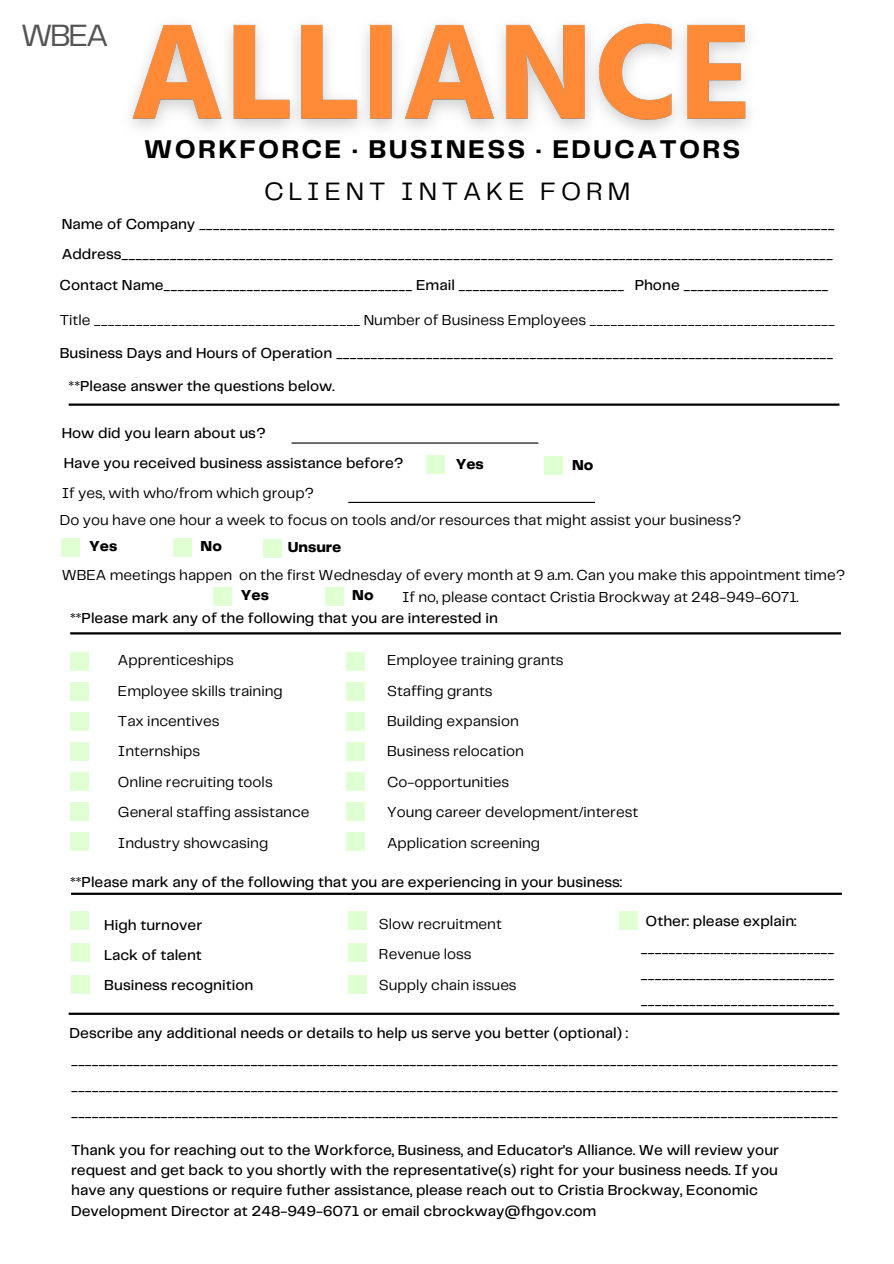
<style>
.page{position:relative;width:894px;height:1264px;background:#fff}
.page>*{position:absolute;margin:0;border:0;box-sizing:border-box;transform-origin:0 0}
.t1{font:31.95px "Telegraf";color:#545454}
.t2{font:700 26.7px "Telegraf";letter-spacing:.08em;color:#000}
.t3{font:26.1px "Telegraf";letter-spacing:.185em;color:#000}
.t4{font:500 15px/26px "Telegraf";color:#000;text-align:justify}
.t5{font:15px "Telegraf";color:#000}
.t6{font:800 15px "Telegraf";color:#000}
</style>
<div class="page">
<hr style="left:348px;top:502px;width:247px;height:1px;background:#000">
<hr style="left:70px;top:632px;width:770px;height:2px;background:#000">
<hr style="left:69px;top:403px;width:770px;height:3px;background:#000">
<hr style="left:69px;top:1012px;width:770px;height:2px;background:#000">
<div style="left:426px;top:455px;width:19px;height:19px;background:#e0ffd2"></div>
<div style="left:70px;top:911px;width:18px;height:18px;background:#e0ffd2"></div>
<div style="left:71px;top:975px;width:18px;height:18px;background:#e0ffd2"></div>
<div style="left:348px;top:943px;width:18px;height:18px;background:#e0ffd2"></div>
<div style="left:619px;top:911px;width:18px;height:18px;background:#e0ffd2"></div>
<div style="left:71px;top:943px;width:18px;height:18px;background:#e0ffd2"></div>
<div style="left:348px;top:911px;width:18px;height:18px;background:#e0ffd2"></div>
<div style="left:348px;top:975px;width:18px;height:18px;background:#e0ffd2"></div>
<div style="left:70px;top:652px;width:18px;height:18px;background:#e0ffd2"></div>
<div style="left:346px;top:652px;width:18px;height:18px;background:#e0ffd2"></div>
<div style="left:70px;top:712px;width:18px;height:18px;background:#e0ffd2"></div>
<div style="left:346px;top:712px;width:18px;height:18px;background:#e0ffd2"></div>
<div style="left:70px;top:772px;width:18px;height:18px;background:#e0ffd2"></div>
<div style="left:346px;top:772px;width:18px;height:18px;background:#e0ffd2"></div>
<div style="left:70px;top:832px;width:18px;height:18px;background:#e0ffd2"></div>
<div style="left:346px;top:832px;width:18px;height:18px;background:#e0ffd2"></div>
<div style="left:70px;top:682px;width:18px;height:18px;background:#e0ffd2"></div>
<div style="left:346px;top:682px;width:18px;height:18px;background:#e0ffd2"></div>
<div style="left:70px;top:742px;width:18px;height:18px;background:#e0ffd2"></div>
<div style="left:346px;top:742px;width:18px;height:18px;background:#e0ffd2"></div>
<div style="left:70px;top:802px;width:18px;height:18px;background:#e0ffd2"></div>
<div style="left:346px;top:802px;width:18px;height:18px;background:#e0ffd2"></div>
<div style="left:544px;top:456px;width:19px;height:19px;background:#e0ffd2"></div>
<img style="left:131px;top:23px;width:618px;height:107px">
<hr style="left:291px;top:442px;width:247px;height:1px;background:#000">
<div style="left:62px;top:538px;width:18px;height:18px;background:#e0ffd2"></div>
<div style="left:173px;top:538px;width:18px;height:18px;background:#e0ffd2"></div>
<div style="left:263px;top:539px;width:19px;height:18px;background:#e0ffd2"></div>
<hr style="left:71px;top:892px;width:770px;height:2px;background:#000">
<div style="left:213px;top:587px;width:18px;height:18px;background:#e0ffd2"></div>
<div style="left:325px;top:587px;width:18px;height:18px;background:#e0ffd2"></div>
<p class="t1" style="left:21px;top:21px;width:89px">WBEA</p>
<p class="t2" style="left:144px;top:138px;width:598px">WORKFORCE · BUSINESS · EDUCATORS</p>
<p class="t3" style="left:264px;top:180px;width:368px">CLIENT INTAKE FORM</p>
<p class="t4" style="left:62px;top:212px;width:774px">Name of Company ____________________________________________________________________________________________</p>
<p class="t4" style="left:62px;top:242px;width:772px">Address_______________________________________________________________________________________________________</p>
<p class="t4" style="left:60px;top:273px;width:566px">Contact Name____________________________________ Email ________________________</p>
<p class="t5" style="left:60px;top:314px;width:776px">Title ______________________________________ Number of Business Employees ___________________________________</p>
<p class="t4" style="left:60px;top:341px;width:775px">Business Days and Hours of Operation ________________________________________________________________________</p>
<p class="t4" style="left:634px;top:273px;width:195px">Phone _____________________</p>
<p class="t4" style="left:69px;top:374px;width:267px">**Please answer the questions below.</p>
<p class="t4" style="left:62px;top:421px;width:205px">How did you learn about us?</p>
<p class="t4" style="left:64px;top:451px;width:341px">Have you received business assistance before?</p>
<p class="t5" style="left:62px;top:486px;width:254px">If yes, with who/from which group?</p>
<p class="t6" style="left:455px;top:457px;width:30px">Yes</p>
<p class="t6" style="left:572px;top:458px;width:23px">No</p>
<p class="t5" style="left:60px;top:513px;width:682px">Do you have one hour a week to focus on tools and/or resources that might assist your business?</p>
<p class="t6" style="left:89px;top:540px;width:30px">Yes</p>
<p class="t6" style="left:200px;top:540px;width:23px">No</p>
<p class="t6" style="left:288px;top:541px;width:55px">Unsure</p>
<p class="t5" style="left:62px;top:568px;width:784px">WBEA meetings happen on the first Wednesday of every month at 9 a.m. Can you make this appointment time?</p>
<p class="t6" style="left:241px;top:588px;width:30px">Yes</p>
<p class="t6" style="left:352px;top:588px;width:23px">No</p>
<p class="t5" style="left:402px;top:590px;width:398px">If no, please contact Cristia Brockway at 248-949-6071.</p>
<p class="t4" style="left:70px;top:606px;width:429px">**Please mark any of the following that you are interested in</p>
<p class="t5" style="left:118px;top:653px;width:117px">Apprenticeships</p>
<p class="t5" style="left:118px;top:684px;width:166px">Employee skills training</p>
<p class="t5" style="left:118px;top:714px;width:103px">Tax incentives</p>
<p class="t5" style="left:118px;top:745px;width:84px">Internships</p>
<p class="t5" style="left:118px;top:775px;width:156px">Online recruiting tools</p>
<p class="t5" style="left:118px;top:805px;width:193px">General staffing assistance</p>
<p class="t5" style="left:118px;top:836px;width:152px">Industry showcasing</p>
<p class="t5" style="left:387px;top:653px;width:178px">Employee training grants</p>
<p class="t5" style="left:387px;top:684px;width:107px">Staffing grants</p>
<p class="t5" style="left:387px;top:714px;width:133px">Building expansion</p>
<p class="t5" style="left:387px;top:745px;width:138px">Business relocation</p>
<p class="t5" style="left:387px;top:775px;width:124px">Co-opportunities</p>
<p class="t5" style="left:387px;top:805px;width:252px">Young career development/interest</p>
<p class="t5" style="left:387px;top:836px;width:154px">Application screening</p>
<p class="t4" style="left:70px;top:870px;width:553px">**Please mark any of the following that you are experiencing in your business:</p>
<p class="t5" style="left:379px;top:917px;width:124px">Slow recruitment</p>
<p class="t5" style="left:379px;top:947px;width:94px">Revenue loss</p>
<p class="t5" style="left:379px;top:978px;width:139px">Supply chain issues</p>
<p class="t4" style="left:104px;top:912px;width:99px">High turnover</p>
<p class="t4" style="left:104px;top:942px;width:99px">Lack of talent</p>
<p class="t4" style="left:104px;top:973px;width:151px">Business recognition</p>
<p class="t4" style="left:70px;top:1021px;width:560px">Describe any additional needs or details to help us serve you better (optional) :</p>
<p class="t4" style="left:645px;top:909px;width:152px">Other: please explain:</p>
<p class="t4" style="left:640px;top:936px;width:195px">____________________________ ____________________________ ____________________________</p>
<p class="t4" style="left:71px;top:1047px;width:768px">_______________________________________________________________________________________________________________ _______________________________________________________________________________________________________________ _______________________________________________________________________________________________________________</p>
<p class="t4" style="left:71px;top:1140px;width:709px;line-height:20.2px;text-align:left">Thank you for reaching out to the Workforce, Business, and Educator's Alliance. We will review your request and get back to you shortly with the representative(s) right for your business needs. If you have any questions or require futher assistance, please reach out to Cristia Brockway, Economic Development Director at 248-949-6071 or email cbrockway@fhgov.com</p>
</div>
